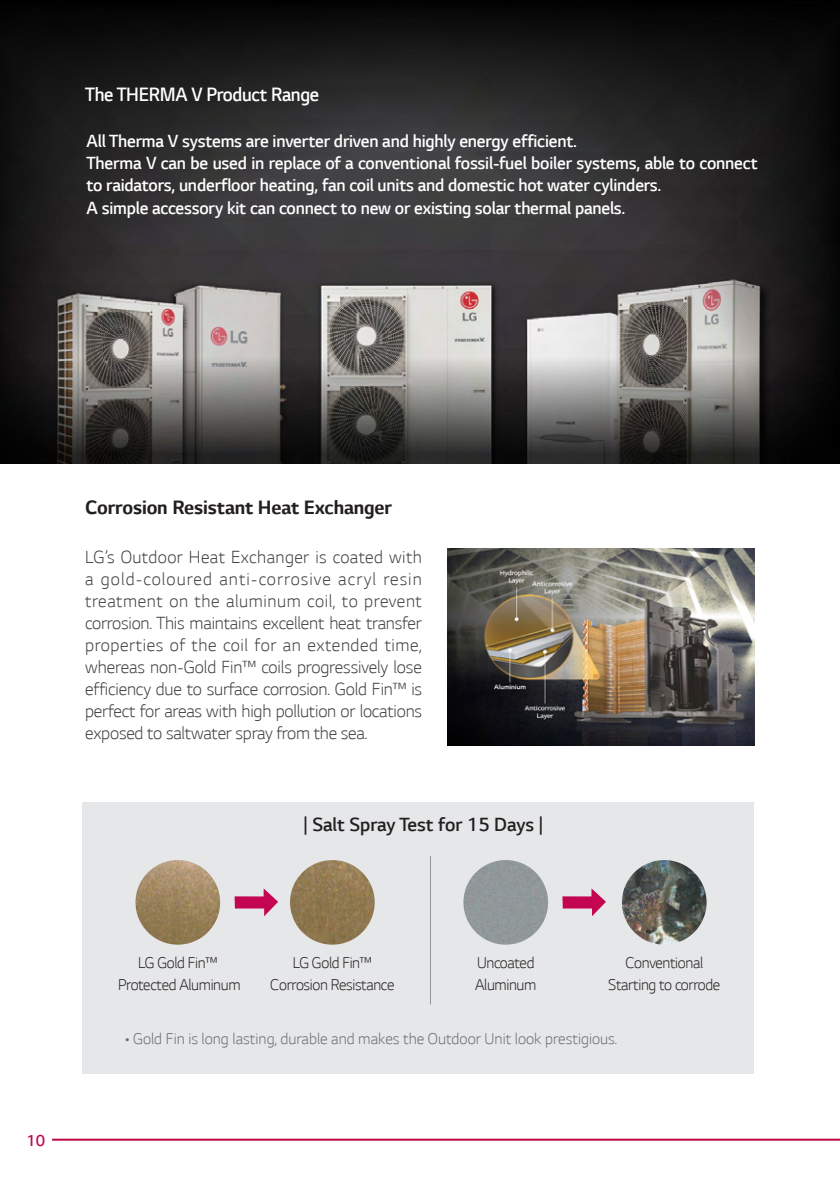
<style>
.page{position:relative;width:840px;height:1191px;background:#fff}
.page>*{position:absolute;margin:0;border:0;box-sizing:border-box;transform-origin:0 0}
.t1{font:700 22px "LG Smart";letter-spacing:-.005em;color:#231f20}
.t2{font:300 22px "LG Smart";letter-spacing:-.015em;color:#fff;scale:.95 1}
.정규{font:300 21.6px "LG Smart";color:#231f20}
.t3{font:300 20px/22px "LG Smart";letter-spacing:-.01em;color:#3e3e3f;text-align:justify}
.INTRO___BODY{font:300 20px/22px "LG Smart";letter-spacing:-.01em;color:#fff}
.t4{font:300 18px "LG Smart";color:#c30552}
.정규-2{font:300 17.8px/21.6px "LG Smart";letter-spacing:-.02em;color:#231f20}
.정규-3{font:300 17.8px "LG Smart";color:#6c6d70}
</style>
<div class="page">
<hr style="left:52px;top:1138px;width:787px;height:2px;background:#c0073e">
<img style="left:0;top:0;width:839px;height:463px">
<img style="left:447px;top:549px;width:307px;height:196px">
<div style="left:82px;top:801px;width:671px;height:272px;background:#e6e7e9"></div>
<hr style="left:429px;top:856px;width:1px;height:148px;background:#939598">
<img style="left:621px;top:860px;width:85px;height:84px;border-radius:42px">
<svg style="left:562px;top:888px;width:43px;height:28px"></svg>
<img style="left:463px;top:860px;width:85px;height:84px;border-radius:42px">
<img style="left:290px;top:860px;width:84px;height:84px;border-radius:42px">
<svg style="left:234px;top:888px;width:44px;height:28px"></svg>
<img style="left:135px;top:860px;width:85px;height:84px;border-radius:42px">
<p class="t2" style="left:85px;top:82px;width:248px">The THERMA V Product Range</p>
<p class="INTRO___BODY" style="left:86px;top:130px;width:491px">All Therma V systems are inverter driven and highly energy efficient.</p>
<p class="INTRO___BODY" style="left:86px;top:152px;width:672px">Therma V can be used in replace of a conventional fossil-fuel boiler systems, able to connect to raidators, underfloor heating, fan coil units and domestic hot water cylinders.</p>
<p class="INTRO___BODY" style="left:86px;top:197px;width:540px">A simple accessory kit can connect to new or existing solar thermal panels.</p>
<p class="t1" style="left:85px;top:495px;width:308px">Corrosion Resistant Heat Exchanger</p>
<p class="t3" style="left:85px;top:546px;width:338px">LG’s Outdoor Heat Exchanger is coated with a gold-coloured anti-corrosive acryl resin treatment on the aluminum coil, to prevent corrosion. This maintains excellent heat transfer properties of the coil for an extended time, whereas non-Gold Fin™ coils progressively lose efficiency due to surface corrosion. Gold Fin™ is perfect for areas with high pollution or locations exposed to saltwater spray from the sea.</p>
<p class="정규" style="left:303px;top:813px;width:241px">| Salt Spray Test for 15 Days |</p>
<p class="t4" style="left:27px;top:1130px;width:20px">10</p>
<p class="정규-2" style="left:138px;top:952px;width:80px">LG Gold Fin™</p>
<p class="정규-2" style="left:118px;top:973px;width:124px">Protected Aluminum</p>
<p class="정규-2" style="left:293px;top:952px;width:80px">LG Gold Fin™</p>
<p class="정규-2" style="left:270px;top:973px;width:125px">Corrosion Resistance</p>
<p class="정규-2" style="left:475px;top:952px;width:63px">Uncoated<br>Aluminum</p>
<p class="정규-2" style="left:625px;top:952px;width:79px">Conventional</p>
<p class="정규-2" style="left:608px;top:973px;width:113px">Starting to corrode</p>
<p class="정규-3" style="left:125px;top:1028px;width:493px">• Gold Fin is long lasting, durable and makes the Outdoor Unit look prestigious.</p>
</div>
